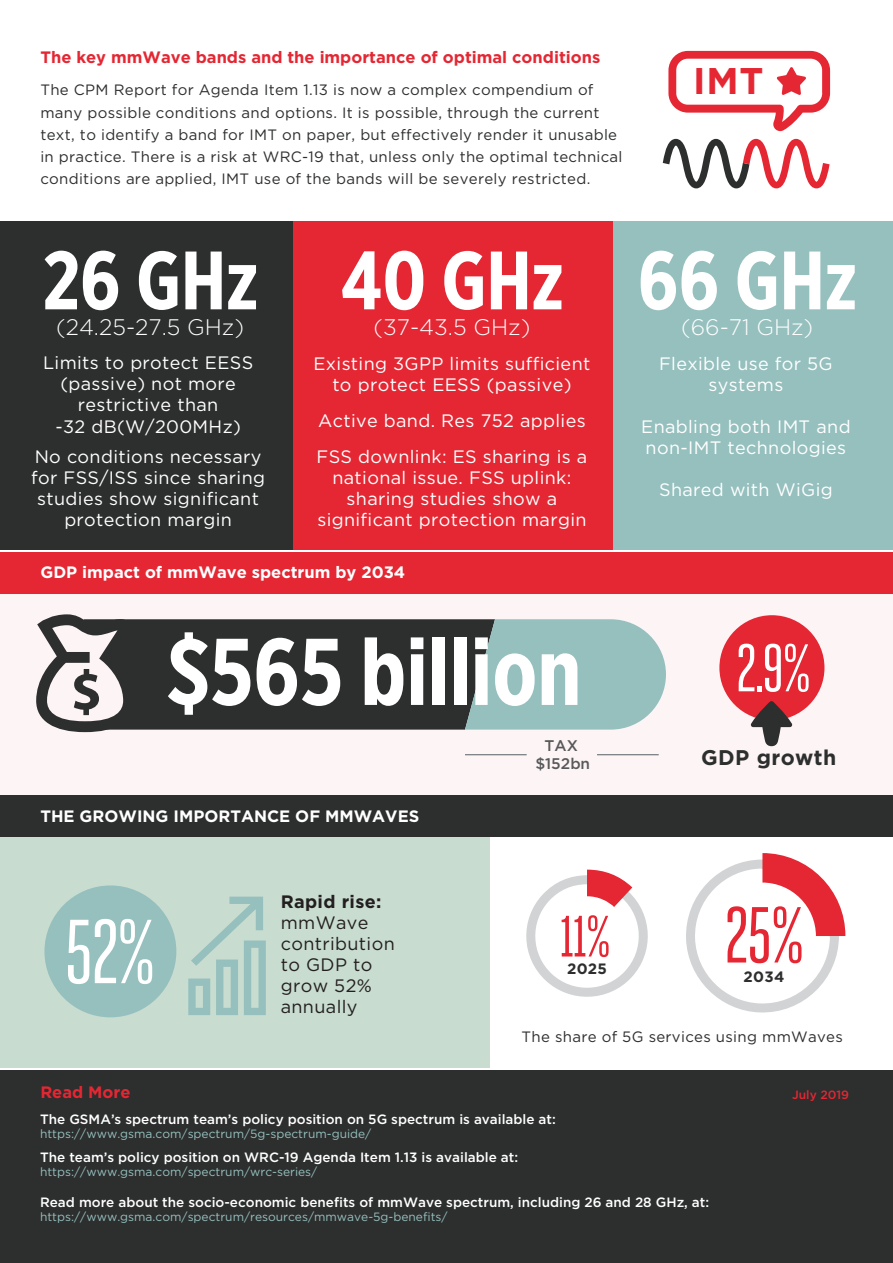
<style>
.page{position:relative;width:893px;height:1263px;background:#fff}
.page>*{position:absolute;margin:0;border:0;box-sizing:border-box;transform-origin:0 0}
.t1{font:700 94.5px "Gotham X Narrow";color:#fff}
.t2{font:90.6px "Heroic Condensed";color:#fff}
.t3{font:700 82.5px "Gotham X Narrow";color:#fff}
.t4{font:79.2px "Heroic Condensed";color:#e42733}
.t5{font:67.2px "Heroic Condensed";color:#fff}
.t6{font:58.2px "Heroic Condensed";color:#e42733}
.t7{font:700 37.05px "Gotham";color:#e42733}
.t8{font:300 22.5px "Gotham";color:#fff}
.t9{font:700 21.15px "Gotham";letter-spacing:.02em;color:#2d2e2e}
.t10{font:18px/21px "Gotham";letter-spacing:.02em;color:#fff;text-align:center}
.t11{font:18px/21px "Gotham";letter-spacing:.02em;color:#231f20}
.t12{font:700 18px "Gotham";letter-spacing:.02em;color:#231f20}
.t13{font:700 16.5px "Gotham";color:#e42733}
.t14{font:700 16.5px "Gotham";color:#fff}
.t15{font:500 15.45px/17.9px "Gotham";color:#58595b;text-align:center}
.t16{font:15px/22.2px "Gotham";letter-spacing:.02em;color:#2d2e2e}
.t17{font:700 15px "Gotham";letter-spacing:.02em;color:#2d2e2e}
.t18{font:500 13.5px "Gotham";color:#fff}
.t19{font:12px "Gotham";color:#95c0be}
.t20{font:500 12px "Gotham";color:#e42733}
</style>
<div class="page">
<div style="left:0;top:594px;width:893px;height:201px;background:#fdf4f5"></div>
<div style="left:0;top:222px;width:294px;height:328px;background:#2d2e2e"></div>
<div style="left:613px;top:222px;width:280px;height:328px;background:#95c0be"></div>
<div style="left:294px;top:222px;width:319px;height:328px;background:#e42733"></div>
<div style="left:0;top:1071px;width:893px;height:192px;background:#2d2e2e"></div>
<div style="left:134px;top:619px;width:331px;height:111px;background:#2d2e2e"></div>
<svg style="left:465px;top:619px;width:201px;height:111px;background:#94b8b7"></svg>
<div style="left:0;top:837px;width:489px;height:231px;background:#c8dcd0"></div>
<div style="left:0;top:795px;width:893px;height:41px;background:#2d2e2e"></div>
<div style="left:719px;top:615px;width:105px;height:105px;background:#e42733;border-radius:50%"></div>
<hr style="left:465px;top:754px;width:62px;height:1px;background:#575e65">
<hr style="left:597px;top:754px;width:62px;height:1px;background:#575e65">
<svg style="left:750px;top:701px;width:43px;height:45px"></svg>
<div style="left:44px;top:885px;width:132px;height:132px;background:#95c0be;border-radius:50%"></div>
<svg style="left:36px;top:614px;width:98px;height:118px"></svg>
<svg style="left:188px;top:897px;width:78px;height:118px"></svg>
<div style="left:0;top:553px;width:893px;height:41px;background:#e42733"></div>
<svg style="left:686px;top:853px;width:159px;height:160px"></svg>
<div style="left:708px;top:882px;width:108px;height:108px;background:#fff;border-radius:50%"></div>
<svg style="left:526px;top:870px;width:122px;height:127px"></svg>
<div style="left:547px;top:896px;width:80px;height:80px;background:#fff;border-radius:50%"></div>
<svg style="left:668px;top:51px;width:162px;height:80px"></svg>
<svg style="left:663px;top:139px;width:167px;height:49px"></svg>
<p class="t13" style="left:40px;top:47px;width:561px">The key mmWave bands and the importance of optimal conditions</p>
<p class="t16" style="left:40px;top:79px;width:584px">The CPM Report for Agenda Item 1.13 is now a complex compendium of many possible conditions and options. It is possible, through the current text, to identify a band for IMT on paper, but effectively render it unusable in practice. There is a risk at WRC-19 that, unless only the optimal technical conditions are applied, IMT use of the bands will be severely restricted.</p>
<h3 class="t7" style="left:693px;top:56px;width:72px">IMT</h3>
<h3 class="t3" style="left:42px;top:230px;width:217px">26 GHz</h3>
<p class="t8" style="left:56px;top:313px;width:190px">(24.25-27.5 GHz)</p>
<p class="t8" style="left:373px;top:313px;width:158px">(37-43.5 GHz)</p>
<p class="t8" style="left:681px;top:313px;width:134px">(66-71 GHz)</p>
<h3 class="t3" style="left:340px;top:230px;width:518px">40 GHz 66 GHz</h3>
<p class="t10" style="left:43px;top:352px;width:212px">Limits to protect EESS (passive) not more restrictive than<br>-32 dB(W/200MHz)</p>
<p class="t10" style="left:31px;top:445px;width:235px">No conditions necessary for FSS/ISS since sharing studies show significant protection margin</p>
<p class="t10" style="left:313px;top:352px;width:278px">Existing 3GPP limits sufficient to protect EESS (passive)</p>
<p class="t10" style="left:317px;top:402px;width:272px;line-height:36px;text-align:left">Active band. Res 752 applies<br>FSS downlink: ES sharing is a</p>
<p class="t10" style="left:317px;top:466px;width:271px">national issue. FSS uplink: sharing studies show a significant protection margin</p>
<p class="t14" style="left:40px;top:561px;width:366px">GDP impact of mmWave spectrum by 2034</p>
<p class="t10" style="left:659px;top:352px;width:175px">Flexible use for 5G systems</p>
<p class="t10" style="left:641px;top:415px;width:211px;text-align:left">Enabling both IMT and non-IMT technologies</p>
<p class="t10" style="left:659px;top:478px;width:175px">Shared with WiGig</p>
<h1 class="t1" style="left:167px;top:613px;width:416px">$565 billion</h1>
<h3 class="t5" style="left:735px;top:632px;width:78px">2.9%</h3>
<p class="t14" style="left:40px;top:805px;width:380px">THE GROWING IMPORTANCE OF MMWAVES</p>
<h2 class="t2" style="left:63px;top:903px;width:95px">52%</h2>
<p class="t12" style="left:281px;top:890px;width:102px">Rapid rise:</p>
<p class="t11" style="left:281px;top:912px;width:116px">mmWave contribution to GDP to grow 52% annually</p>
<p class="t15" style="left:535px;top:736px;width:56px">TAX $152bn</p>
<h3 class="t6" style="left:559px;top:905px;width:54px">11%</h3>
<p class="t17" style="left:567px;top:959px;width:41px">2025</p>
<p class="t9" style="left:701px;top:743px;width:137px">GDP growth</p>
<h3 class="t4" style="left:724px;top:892px;width:83px">25%</h3>
<p class="t17" style="left:743px;top:966px;width:42px">2034</p>
<p class="t16" style="left:521px;top:1025px;width:323px">The share of 5G services using mmWaves</p>
<p class="t13" style="left:40px;top:1081px;width:92px">Read More</p>
<p class="t18" style="left:40px;top:1110px;width:517px">The GSMA’s spectrum team’s policy position on 5G spectrum is available at:</p>
<p class="t19" style="left:40px;top:1126px;width:333px">https://www.gsma.com/spectrum/5g-spectrum-guide/</p>
<p class="t18" style="left:40px;top:1148px;width:480px">The team’s policy position on WRC-19 Agenda Item 1.13 is available at:</p>
<p class="t19" style="left:40px;top:1164px;width:279px">https://www.gsma.com/spectrum/wrc-series/</p>
<p class="t18" style="left:40px;top:1193px;width:671px">Read more about the socio-economic benefits of mmWave spectrum, including 26 and 28 GHz, at:</p>
<p class="t19" style="left:40px;top:1209px;width:409px">https://www.gsma.com/spectrum/resources/mmwave-5g-benefits/</p>
<p class="t20" style="left:792px;top:1087px;width:58px">July 2019</p>
</div>
